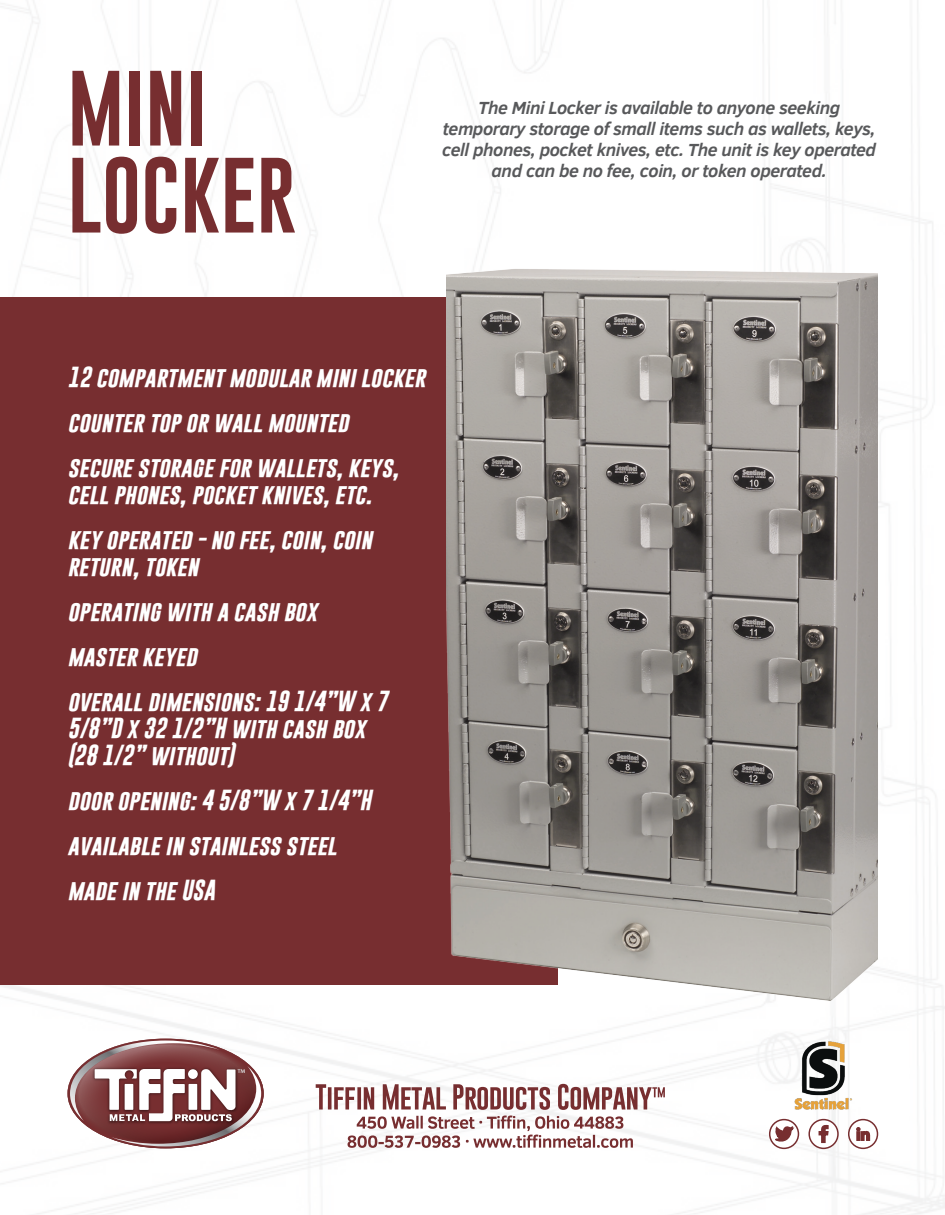
<style>
.page{position:relative;width:945px;height:1215px;background:#fff}
.page>*{position:absolute;margin:0;border:0;box-sizing:border-box;transform-origin:0 0}
.t1{font:78px "Gobold";color:#772e30}
.t2{font:italic 700 21px/27px "Gobold";color:#fff}
.t3{font:italic 700 18px/21px "Clear Sans";letter-spacing:-.025em;color:#58595b;text-align:center}
</style>
<div class="page">
<img style="left:0;top:0;width:945px;height:1215px">
<div style="left:0;top:297px;width:557px;height:687px;background:#772e30"></div>
<img style="left:782px;top:1036px;width:83px;height:78px">
<svg style="left:348px;top:1116px;width:285px;height:32px"></svg>
<svg style="left:316px;top:1084px;width:349px;height:26px"></svg>
<svg style="left:68px;top:1039px;width:196px;height:109px"></svg>
<div style="left:849px;top:1120px;width:29px;height:28px;background:#fff;border-radius:50%"></div>
<div style="left:848px;top:1119px;width:30px;height:30px;border:2px solid #772e30;border-radius:50%"></div>
<div style="left:809px;top:1120px;width:29px;height:28px;background:#fff;border-radius:50%"></div>
<div style="left:808px;top:1119px;width:31px;height:30px;border:2px solid #772e30;border-radius:50%"></div>
<svg style="left:770px;top:1120px;width:28px;height:28px"></svg>
<div style="left:769px;top:1119px;width:30px;height:30px;border:2px solid #772e30;border-radius:50%"></div>
<svg style="left:774px;top:1124px;width:20px;height:20px"></svg>
<svg style="left:818px;top:1124px;width:11px;height:19px"></svg>
<svg style="left:856px;top:1127px;width:15px;height:14px"></svg>
<img style="left:447px;top:255px;width:431px;height:751px">
<p class="t1" style="left:68px;top:58px;width:141px">MINI</p>
<p class="t1" style="left:68px;top:145px;width:230px">LOCKER</p>
<p class="t3" style="left:442px;top:97px;width:435px">The Mini Locker is available to anyone seeking temporary storage of small items such as wallets, keys, cell phones, pocket knives, etc. The unit is key operated and can be no fee, coin, or token operated.</p>
<p class="t2" style="left:68px;top:364px;width:359px">12 compartment modular mini locker</p>
<p class="t2" style="left:68px;top:409px;width:282px">counter top or wall mounted</p>
<p class="t2" style="left:68px;top:454px;width:333px">secure storage for wallets, keys, cell phones, pocket knives, etc.</p>
<p class="t2" style="left:68px;top:526px;width:306px">key operated - no fee, coin, coin return, token</p>
<p class="t2" style="left:68px;top:598px;width:251px">operating with a cash box</p>
<p class="t2" style="left:68px;top:643px;width:131px">master keyed</p>
<p class="t2" style="left:68px;top:688px;width:321px">overall dimensions: 19 1/4”W x 7<br>5/8”D x 32 1/2”H with cash box</p>
<p class="t2" style="left:68px;top:742px;width:168px">(28 1/2” without)</p>
<p class="t2" style="left:68px;top:787px;width:305px">door opening: 4 5/8”W x 7 1/4”H</p>
<p class="t2" style="left:68px;top:832px;width:271px">available in stainless steel</p>
<p class="t2" style="left:68px;top:877px;width:149px">made in the USA</p>
</div>
